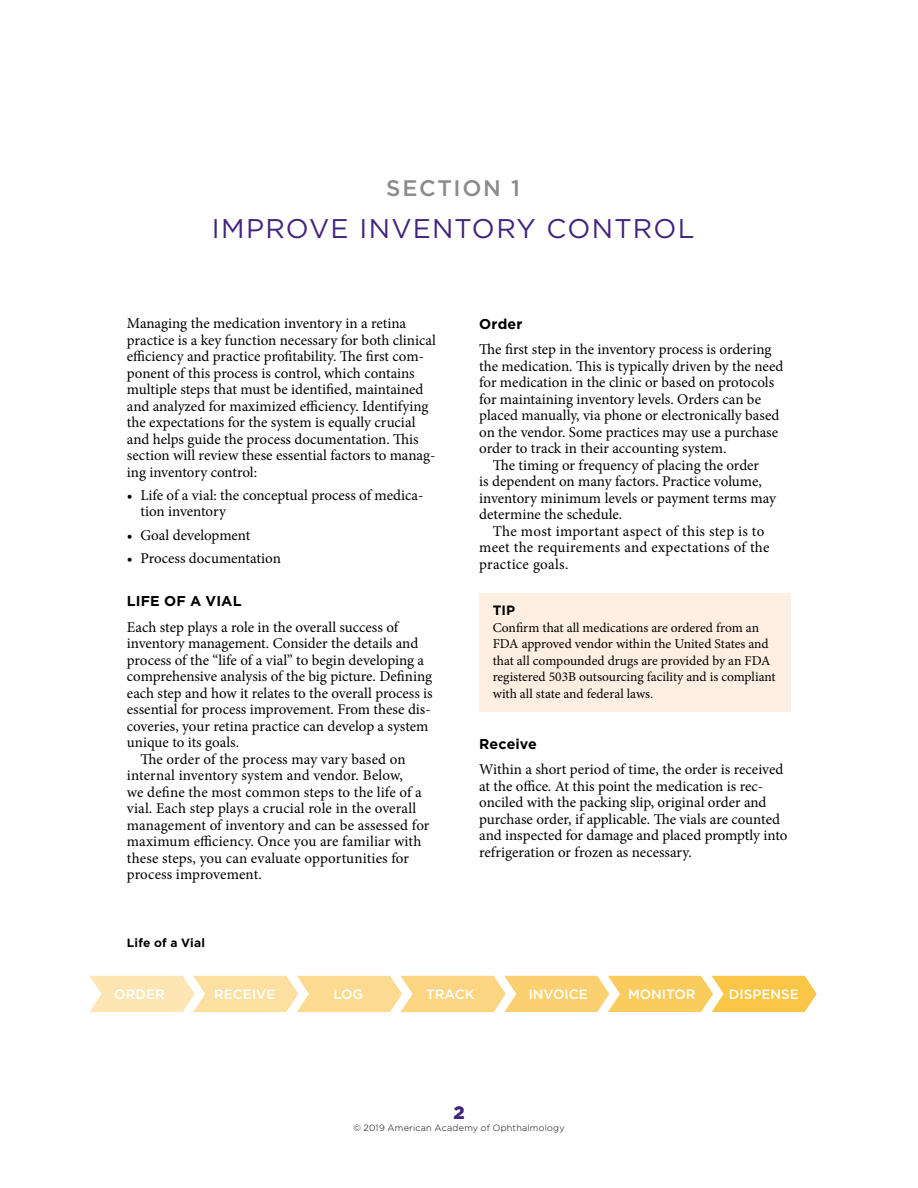
<style>
.page{position:relative;width:918px;height:1188px;background:#fff}
.page>*{position:absolute;margin:0;border:0;box-sizing:border-box;transform-origin:0 0}
.t1{font:27px "Gotham";letter-spacing:.045em;color:#41247e}
.t2{font:500 22.5px "Gotham";letter-spacing:.075em;color:#8a8c8e}
.t3{font:900 18px "Gotham";color:#41247e}
.t4{font:15px/16.5px "Minion Pro";color:#000}
.t5{font:15px "Minion Pro";letter-spacing:.02em;color:#000}
.t6{font:700 14.25px "Gotham";letter-spacing:.01em;color:#000}
.t7{font:13.5px/16.5px "Minion Pro";color:#000}
.t8{font:500 13.5px "Gotham";color:#fff}
.t9{font:700 13.5px "Gotham";color:#000}
.t10{font:700 12px "Gotham";letter-spacing:.02em;color:#000}
.t11{font:300 9px "Gotham";letter-spacing:.03em;color:#000}
</style>
<div class="page">
<div style="left:479px;top:594px;width:312px;height:118px;background:#ffefe2"></div>
<svg style="left:89px;top:976px;width:728px;height:36px;background:#fbd98c"></svg>
<h2 class="t2" style="left:386px;top:174px;width:135px">SECTION 1</h2>
<h1 class="t1" style="left:212px;top:212px;width:484px">IMPROVE INVENTORY CONTROL</h1>
<p class="t4" style="left:127px;top:315px;width:311px">Managing the medication inventory in a retina practice is a key function necessary for both clinical efficiency and practice profitability. The first com&shy;ponent of this process is control, which contains multiple steps that must be identified, maintained and analyzed for maximized efficiency. Identifying the expectations for the system is equally crucial and helps guide the process documentation. This section will review these essential factors to manag&shy;ing inventory control:</p>
<p class="t4" style="left:140px;top:487px;width:285px;text-indent:-14px">• Life of a vial: the conceptual process of medica&shy;tion inventory</p>
<p class="t4" style="left:127px;top:527px;width:125px">• Goal development</p>
<p class="t4" style="left:127px;top:550px;width:155px">• Process documentation</p>
<p class="t6" style="left:127px;top:592px;width:116px">LIFE OF A VIAL</p>
<p class="t4" style="left:127px;top:619px;width:273px">Each step plays a role in the overall success of</p>
<p class="t4" style="left:127px;top:636px;width:293px">inventory management. Consider the details and</p>
<p class="t4" style="left:127px;top:652px;width:299px">process of the “life of a vial” to begin developing a</p>
<p class="t4" style="left:127px;top:669px;width:307px">comprehensive analysis of the big picture. Defining</p>
<p class="t4" style="left:127px;top:685px;width:307px">each step and how it relates to the overall process is</p>
<p class="t4" style="left:127px;top:702px;width:305px">essential for process improvement. From these dis-</p>
<p class="t4" style="left:127px;top:718px;width:303px">coveries, your retina practice can develop a system</p>
<p class="t4" style="left:127px;top:735px;width:114px">unique to its goals.</p>
<p class="t4" style="left:140px;top:751px;width:267px">The order of the process may vary based on</p>
<p class="t4" style="left:127px;top:768px;width:277px">internal inventory system and vendor. Below,</p>
<p class="t4" style="left:127px;top:784px;width:296px">we define the most common steps to the life of a</p>
<p class="t4" style="left:127px;top:801px;width:291px">vial. Each step plays a crucial role in the overall</p>
<p class="t4" style="left:127px;top:817px;width:304px">management of inventory and can be assessed for</p>
<p class="t4" style="left:127px;top:834px;width:296px">maximum efficiency. Once you are familiar with</p>
<p class="t4" style="left:127px;top:850px;width:284px">these steps, you can evaluate opportunities for</p>
<p class="t4" style="left:127px;top:867px;width:136px">process improvement.</p>
<p class="t10" style="left:127px;top:935px;width:80px">Life of a Vial</p>
<p class="t6" style="left:479px;top:314px;width:45px">Order</p>
<p class="t4" style="left:479px;top:341px;width:294px">The first step in the inventory process is ordering</p>
<p class="t4" style="left:479px;top:358px;width:306px">the medication. This is typically driven by the need</p>
<p class="t4" style="left:479px;top:374px;width:296px">for medication in the clinic or based on protocols</p>
<p class="t4" style="left:479px;top:391px;width:283px">for maintaining inventory levels. Orders can be</p>
<p class="t4" style="left:479px;top:407px;width:302px">placed manually, via phone or electronically based</p>
<p class="t4" style="left:479px;top:424px;width:300px">on the vendor. Some practices may use a purchase</p>
<p class="t4" style="left:479px;top:440px;width:249px">order to track in their accounting system.</p>
<p class="t4" style="left:493px;top:457px;width:268px">The timing or frequency of placing the order</p>
<p class="t4" style="left:479px;top:473px;width:284px">is dependent on many factors. Practice volume,</p>
<p class="t4" style="left:479px;top:490px;width:298px">inventory minimum levels or payment terms may</p>
<p class="t4" style="left:479px;top:506px;width:144px">determine the schedule.</p>
<p class="t4" style="left:493px;top:523px;width:273px">The most important aspect of this step is to</p>
<p class="t5" style="left:479px;top:537px;width:292px">meet the requirements and expectations of the</p>
<p class="t5" style="left:479px;top:554px;width:91px">practice goals.</p>
<p class="t9" style="left:493px;top:602px;width:24px">TIP</p>
<p class="t7" style="left:493px;top:619px;width:284px">Confirm that all medications are ordered from an FDA approved vendor within the United States and that all compounded drugs are provided by an FDA registered 503B outsourcing facility and is compliant with all state and federal laws.</p>
<p class="t6" style="left:479px;top:734px;width:59px">Receive</p>
<p class="t4" style="left:479px;top:761px;width:310px">Within a short period of time, the order is received at the office. At this point the medication is rec&shy;onciled with the packing slip, original order and purchase order, if applicable. The vials are counted and inspected for damage and placed promptly into refrigeration or frozen as necessary.</p>
<p class="t8" style="left:114px;top:985px;width:52px">ORDER</p>
<p class="t8" style="left:214px;top:985px;width:63px">RECEIVE</p>
<p class="t8" style="left:333px;top:985px;width:31px">LOG</p>
<p class="t8" style="left:426px;top:985px;width:50px">TRACK</p>
<p class="t8" style="left:529px;top:985px;width:61px">INVOICE</p>
<p class="t8" style="left:628px;top:985px;width:69px">MONITOR</p>
<p class="t8" style="left:729px;top:985px;width:71px">DISPENSE</p>
<p class="t3" style="left:453px;top:1100px;width:13px">2</p>
<p class="t11" style="left:353px;top:1122px;width:213px">© 2019 American Academy of Ophthalmology</p>
</div>
